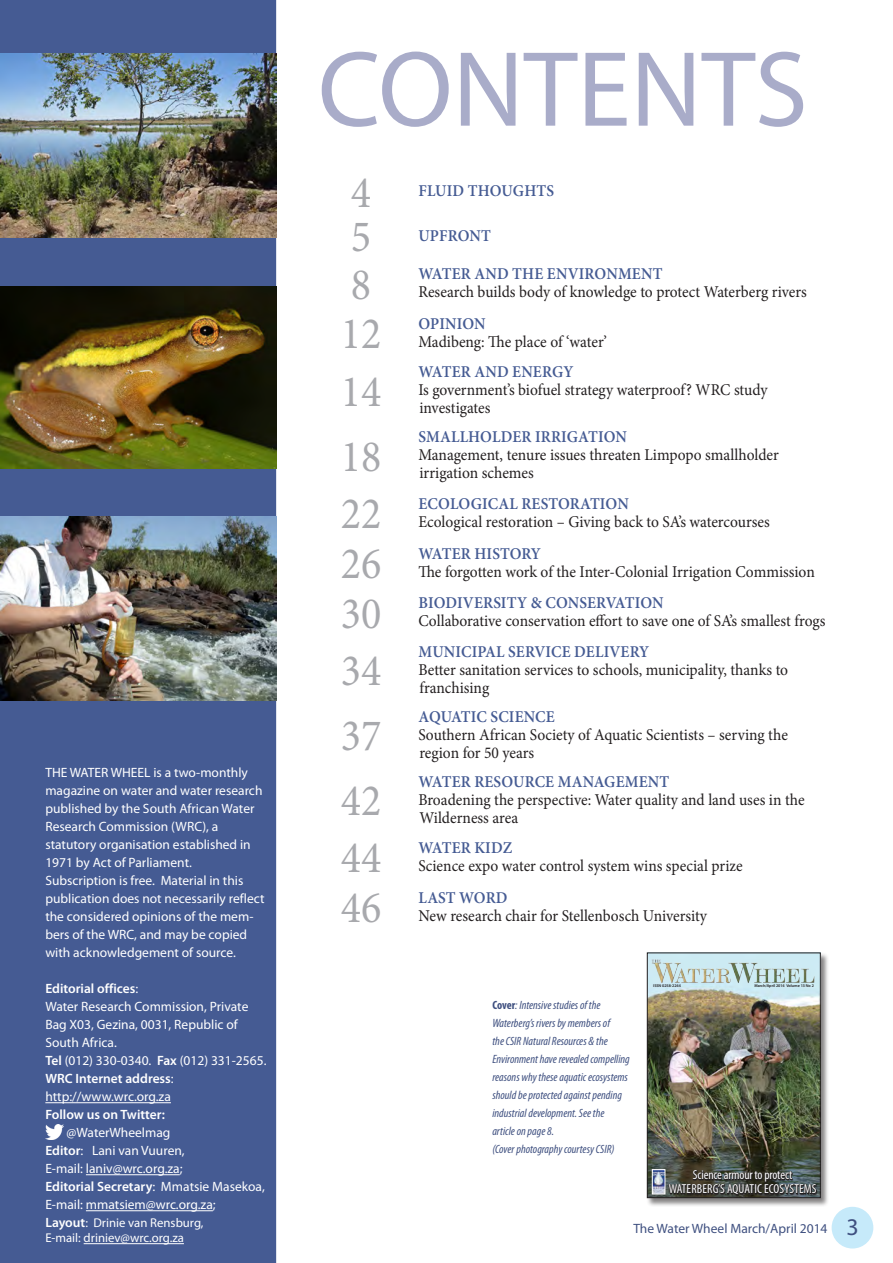
<style>
.page{position:relative;width:893px;height:1263px;background:#fff}
.page>*{position:absolute;margin:0;border:0;box-sizing:border-box;transform-origin:0 0}
.t1{font:108px "Myriad Pro";color:#a9acc9}
.TOC_2_new{font:45px "Minion Pro";color:#a8a9ad;scale:.94 1}
.top_bar{font:24px "Myriad Pro";color:#3f5080}
.TOC_2_new-2{font:16.5px/18px "Minion Pro";color:#231f20;scale:.94 1}
.TOC_1{font:600 16.5px "Minion Pro";letter-spacing:.01em;color:#455b93;scale:.94 1}
.TOC_2_new-3{font:600 16.5px "Minion Pro";color:#455b93;scale:.94 1}
.Body_text_no_indent{font:13.5px/18px "Myriad Pro";color:#fff}
.Body_text_no_indent-2{font:600 13.5px "Myriad Pro";color:#fff}
.Body_text{font:13.5px "Myriad Pro";color:#3f5080}
.t2{font:condensed 13.05px/14px "Myriad Pro";letter-spacing:-.005em;color:#fff;text-align:center}
.Body_text_no_indent-3{font:12.75px "Myriad Pro";color:#fff}
.t3{font:italic condensed 12px/18px "Myriad Pro";color:#3f5080}
.t4{font:600 4.05px "Myriad Pro";color:#231f20}
.s1{font-weight:400}
.s2{font-weight:600}
.s3{font-weight:600;font-size:13.5px}
.s4{font-weight:700;font-style:normal}
</style>
<div class="page">
<div style="left:832px;top:1207px;width:41px;height:41px;background:#c6eafa;border-radius:50%"></div>
<div style="left:0;top:0;width:276px;height:1263px;background:#455b93"></div>
<hr style="left:45px;top:1102px;width:126px;height:1px;background:#fff">
<hr style="left:86px;top:1174px;width:94px;height:1px;background:#fff">
<hr style="left:86px;top:1210px;width:127px;height:1px;background:#fff">
<hr style="left:84px;top:1243px;width:100px;height:1px;background:#fff">
<div style="left:646px;top:952px;width:183px;height:255px;background:#231f20;opacity:.56"></div>
<img style="left:649px;top:954px;width:170px;height:242px">
<svg style="left:668px;top:1164px;width:149px;height:32px;background:#383b36"></svg>
<img style="left:654px;top:1171px;width:9px;height:21px">
<div style="left:652px;top:1169px;width:13px;height:25px;border:1px solid #fff"></div>
<img style="left:649px;top:957px;width:170px;height:26px">
<div style="left:647px;top:952px;width:174px;height:246px;border:1px solid #231f20"></div>
<img style="left:45px;top:1125px;width:18px;height:14px">
<img style="left:0;top:53px;width:276px;height:184px">
<img style="left:0;top:286px;width:276px;height:182px">
<img style="left:0;top:517px;width:276px;height:184px">
<p class="Body_text_no_indent" style="left:45px;top:764px;width:221px">THE WATER WHEEL is a two-monthly magazine on water and water research published by the South African Water Research Commission (WRC), a statutory organisation established in 1971 by Act of Parliament.<br>Subscription is free. Material in this publication does not necessarily reflect the considered opinions of the mem&shy;bers of the WRC, and may be copied with acknowledgement of source.</p>
<p class="Body_text_no_indent-2" style="left:45px;top:980px;width:94px">Editorial offices<span class="s1">:</span></p>
<p class="Body_text_no_indent" style="left:45px;top:998px;width:205px">Water Research Commission, Private<br>Bag X03, Gezina, 0031, Republic of<br>South Africa.</p>
<p class="Body_text_no_indent" style="left:45px;top:1051px;width:223px"><span class="s2">Tel</span> (012) 330-0340. <span class="s2">Fax</span> (012) 331-2565.</p>
<p class="Body_text_no_indent" style="left:45px;top:1069px;width:130px"><span class="s2">WRC Internet address</span>: http://www.wrc.org.za</p>
<p class="Body_text_no_indent-2" style="left:45px;top:1106px;width:121px">Follow us on Twitter:</p>
<p class="Body_text_no_indent" style="left:67px;top:1124px;width:105px">@WaterWheelmag</p>
<p class="Body_text_no_indent" style="left:45px;top:1142px;width:141px"><span class="s2">Editor</span>: Lani van Vuuren,</p>
<p class="Body_text_no_indent" style="left:45px;top:1160px;width:139px">E-mail: laniv@wrc.org.za;</p>
<p class="Body_text_no_indent" style="left:45px;top:1177px;width:221px"><span class="s2">Editorial Secretary</span>: Mmatsie Masekoa,<br>E-mail: mmatsiem@wrc.org.za;</p>
<p class="Body_text_no_indent-3" style="left:45px;top:1215px;width:160px"><span class="s3">Layout</span>: Drinie van Rensburg,</p>
<p class="Body_text_no_indent-3" style="left:45px;top:1230px;width:140px">E-mail: driniev@wrc.org.za</p>
<p class="t1" style="left:318px;top:23px;width:491px">CONTENTS</p>
<p class="TOC_2_new" style="left:351px;top:162px;width:23px">4</p>
<p class="TOC_1" style="left:418px;top:180px;width:146px">FLUID THOUGHTS</p>
<p class="TOC_2_new" style="left:351px;top:207px;width:23px">5</p>
<p class="TOC_1" style="left:418px;top:224px;width:79px">UPFRONT</p>
<p class="TOC_2_new" style="left:351px;top:254px;width:23px">8</p>
<p class="TOC_1" style="left:418px;top:263px;width:261px">WATER AND THE ENVIRONMENT</p>
<p class="TOC_2_new-2" style="left:418px;top:283px;width:415px">Research builds body of knowledge to protect Waterberg rivers</p>
<p class="TOC_2_new" style="left:341px;top:304px;width:45px">12</p>
<p class="TOC_2_new-3" style="left:418px;top:312px;width:73px">OPINION</p>
<p class="TOC_2_new-2" style="left:418px;top:333px;width:202px">Madibeng: The place of ‘water’</p>
<p class="TOC_2_new" style="left:341px;top:361px;width:45px">14</p>
<p class="TOC_2_new" style="left:341px;top:426px;width:45px">18</p>
<p class="TOC_1" style="left:418px;top:361px;width:166px">WATER AND ENERGY</p>
<p class="TOC_2_new-2" style="left:418px;top:381px;width:373px">Is government’s biofuel strategy waterproof? WRC study investigates</p>
<p class="TOC_1" style="left:418px;top:426px;width:223px">SMALLHOLDER IRRIGATION</p>
<p class="TOC_2_new-2" style="left:418px;top:446px;width:385px">Management, tenure issues threaten Limpopo smallholder irrigation schemes</p>
<p class="TOC_2_new" style="left:341px;top:484px;width:45px">22</p>
<p class="TOC_1" style="left:418px;top:492px;width:225px">ECOLOGICAL RESTORATION</p>
<p class="TOC_2_new-2" style="left:418px;top:513px;width:375px">Ecological restoration – Giving back to SA’s watercourses</p>
<p class="TOC_2_new" style="left:341px;top:533px;width:45px">26</p>
<p class="TOC_1" style="left:418px;top:542px;width:132px">WATER HISTORY</p>
<p class="TOC_2_new-2" style="left:418px;top:562px;width:423px">The forgotten work of the Inter-Colonial Irrigation Commission</p>
<p class="TOC_2_new" style="left:341px;top:583px;width:45px">30</p>
<p class="TOC_1" style="left:418px;top:591px;width:262px">BIODIVERSITY &amp; CONSERVATION</p>
<p class="TOC_2_new-2" style="left:418px;top:612px;width:435px">Collaborative conservation effort to save one of SA’s smallest frogs</p>
<p class="TOC_2_new" style="left:341px;top:640px;width:45px">34</p>
<p class="TOC_2_new" style="left:341px;top:705px;width:45px">37</p>
<p class="TOC_2_new" style="left:341px;top:770px;width:45px">42</p>
<p class="TOC_1" style="left:418px;top:640px;width:247px">MUNICIPAL SERVICE DELIVERY</p>
<p class="TOC_2_new-2" style="left:418px;top:660px;width:395px">Better sanitation services to schools, municipality, thanks to franchising</p>
<p class="TOC_1" style="left:418px;top:705px;width:147px">AQUATIC SCIENCE</p>
<p class="TOC_2_new-2" style="left:418px;top:725px;width:395px">Southern African Society of Aquatic Scientists – serving the region for 50 years</p>
<p class="TOC_1" style="left:418px;top:770px;width:268px">WATER RESOURCE MANAGEMENT</p>
<p class="TOC_2_new-2" style="left:418px;top:790px;width:412px">Broadening the perspective: Water quality and land uses in the<br>Wilderness area</p>
<p class="TOC_2_new" style="left:341px;top:828px;width:45px">44</p>
<p class="TOC_1" style="left:418px;top:836px;width:101px">WATER KIDZ</p>
<p class="TOC_2_new-2" style="left:418px;top:857px;width:346px">Science expo water control system wins special prize</p>
<p class="TOC_2_new" style="left:341px;top:877px;width:45px">46</p>
<p class="TOC_1" style="left:418px;top:886px;width:96px">LAST WORD</p>
<p class="TOC_2_new-2" style="left:418px;top:906px;width:309px">New research chair for Stellenbosch University</p>
<p class="t3" style="left:492px;top:996px;width:139px"><span class="s4">Cover</span>: Intensive studies of the<br>Waterberg’s rivers by members of<br>the CSIR Natural Resources &amp; the<br>Environment have revealed compelling reasons why these aquatic ecosystems should be protected against pending industrial development. See the article on page 8.<br>(Cover photography courtesy CSIR)</p>
<p class="t4" style="left:653px;top:983px;width:29px">ISSN 0258-2244</p>
<p class="t4" style="left:754px;top:983px;width:61px">March/April 2014 Volume 13 No 2</p>
<p class="t2" style="left:669px;top:1168px;width:149px">Science armour to protect<br>WATERBERG’S AQUATIC ECOSYSTEMS</p>
<p class="Body_text" style="left:633px;top:1220px;width:196px">The Water Wheel March/April 2014</p>
<p class="top_bar" style="left:846px;top:1212px;width:14px">3</p>
</div>
